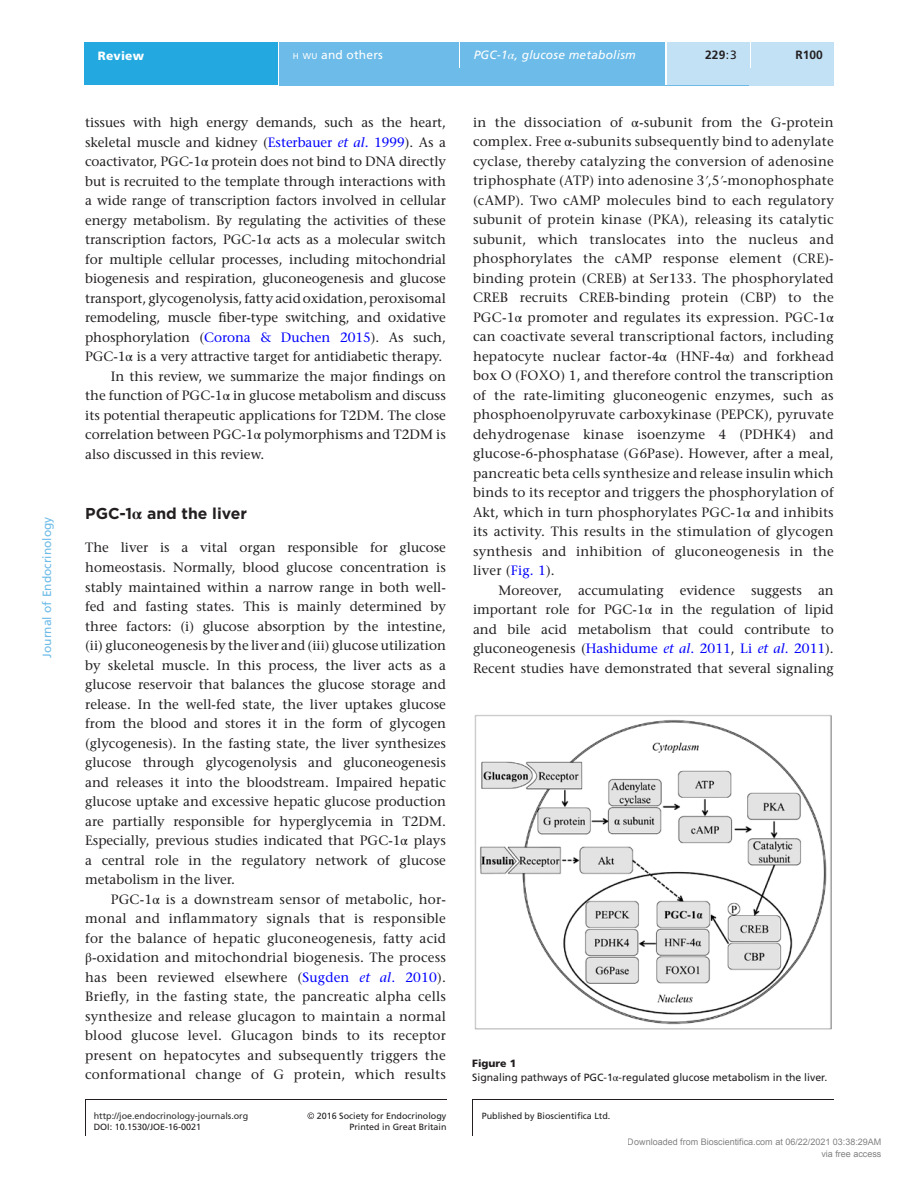
<style>
.page{position:relative;width:919px;height:1187px;background:#fff}
.page>*{position:absolute;margin:0;border:0;box-sizing:border-box;transform-origin:0 0}
.t1{font:700 15.75px "Gotham";color:#231f20}
.t2{font:500 13.5px/19.5px "Stone Serif Std";letter-spacing:-.005em;color:#231f20;text-align:justify}
.t3{font:italic 12px "Frutiger LT Std";letter-spacing:.015em;color:#fff}
.t4{font:12px "Frutiger LT Std";color:#6cbbe8}
.t5{font:12px "Frutiger LT Std";letter-spacing:.015em;color:#fff}
.t6{font:700 12px "Frutiger LT Std";color:#231f20}
.t7{font:900 12px "Frutiger LT Std";letter-spacing:.015em;color:#fff}
.t8{font:10.5px/14.7px "Frutiger LT Std";color:#231f20}
.t9{font:9px/11.2px "Frutiger LT Std";color:#231f20;text-align:right}
.t10{font:9px/12px "Arial";color:rgb(0 0 0/.5);text-align:right}
.t11{font:9px "Frutiger LT Std";color:#2f2d2e}
.s1{font-size:8.4px}
.s2{font-family:"STIX General"}
.s3{font-weight:400}
.s4{color:#00f}
.s5{font-style:italic;color:#00f}
.s6{font-family:"STIX General";font-weight:400}
.s7{font-weight:900}
</style>
<div class="page">
<div style="left:84px;top:43px;width:194px;height:42px;background:#23a9e0"></div>
<div style="left:279px;top:51px;width:554px;height:34px;background:#6cbbe8"></div>
<div style="left:279px;top:43px;width:180px;height:8px;background:#6cbbe8"></div>
<svg style="left:459px;top:51px;width:1px;height:17px"></svg>
<div style="left:460px;top:43px;width:205px;height:42px;background:#6cbbe8"></div>
<hr style="left:665px;top:43px;width:2px;height:42px;background:#fff">
<div style="left:667px;top:43px;width:82px;height:42px;background:#c2e1f5"></div>
<div style="left:749px;top:68px;width:84px;height:17px;background:#c2e1f5"></div>
<hr style="left:749px;top:43px;width:2px;height:25px;background:#fff">
<div style="left:751px;top:43px;width:82px;height:25px;background:#c2e1f5"></div>
<hr style="left:85px;top:1099px;width:1px;height:36px;background:#231f20">
<hr style="left:472px;top:1099px;width:1px;height:36px;background:#231f20">
<hr style="left:85px;top:1099px;width:362px;height:1px;background:#231f20">
<svg style="left:307px;top:1112px;width:7px;height:6px"></svg>
<hr style="left:472px;top:1099px;width:362px;height:1px;background:#231f20">
<img style="left:474px;top:715px;width:357px;height:314px">
<p class="t4" style="left:40px;top:657px;width:142px;rotate:-90deg">Journal of Endocrinology</p>
<p class="t7" style="left:98px;top:48px;width:48px">Review</p>
<p class="t5" style="left:293px;top:48px;width:91px"><span class="s1">h wu</span> and others</p>
<p class="t3" style="left:473px;top:48px;width:164px">PGC-1<span class="s2">α</span>, glucose metabolism</p>
<p class="t6" style="left:705px;top:48px;width:33px">229<span class="s3">:3</span></p>
<p class="t6" style="left:795px;top:48px;width:29px">R100</p>
<p class="t2" style="left:85px;top:113px;width:362px">tissues with high energy demands, such as the heart,</p>
<p class="t2" style="left:85px;top:132px;width:362px">skeletal muscle and kidney (<span class="s4">Esterbauer</span> <span class="s5">et al</span><span class="s4">. 1999</span>). As a</p>
<p class="t2" style="left:85px;top:151px;width:362px">coactivator, PGC-1<span class="s6">α</span> protein does not bind to DNA directly</p>
<p class="t2" style="left:85px;top:171px;width:362px">but is recruited to the template through interactions with</p>
<p class="t2" style="left:85px;top:190px;width:362px">a wide range of transcription factors involved in cellular</p>
<p class="t2" style="left:85px;top:210px;width:362px">energy metabolism. By regulating the activities of these</p>
<p class="t2" style="left:85px;top:229px;width:362px">transcription factors, PGC-1<span class="s6">α</span> acts as a molecular switch</p>
<p class="t2" style="left:85px;top:249px;width:362px">for multiple cellular processes, including mitochondrial</p>
<p class="t2" style="left:85px;top:268px;width:362px">biogenesis and respiration, gluconeogenesis and glucose</p>
<p class="t2" style="left:85px;top:288px;width:362px">transport, glycogenolysis, fatty acid oxidation, peroxisomal</p>
<p class="t2" style="left:85px;top:307px;width:362px">remodeling, muscle fiber-type switching, and oxidative</p>
<p class="t2" style="left:85px;top:327px;width:362px">phosphorylation (<span class="s4">Corona &amp; Duchen 2015</span>). As such,</p>
<p class="t2" style="left:85px;top:346px;width:359px">PGC-1<span class="s6">α</span> is a very attractive target for antidiabetic therapy.</p>
<p class="t2" style="left:111px;top:366px;width:337px">In this review, we summarize the major findings on</p>
<p class="t2" style="left:85px;top:385px;width:362px">the function of PGC-1<span class="s6">α</span> in glucose metabolism and discuss</p>
<p class="t2" style="left:85px;top:405px;width:362px">its potential therapeutic applications for T2DM. The close</p>
<p class="t2" style="left:85px;top:424px;width:362px">correlation between PGC-1<span class="s6">α</span> polymorphisms and T2DM is</p>
<p class="t2" style="left:85px;top:444px;width:180px">also discussed in this review.</p>
<p class="t1" style="left:85px;top:502px;width:163px">PGC-1<span class="s2">α</span> and the liver</p>
<p class="t2" style="left:85px;top:538px;width:362px">The liver is a vital organ responsible for glucose homeostasis. Normally, blood glucose concentration is stably maintained within a narrow range in both well&shy;fed and fasting states. This is mainly determined by three factors: (i) glucose absorption by the intestine, (ii) gluconeogenesis by the liver and (iii) glucose utilization by skeletal muscle. In this process, the liver acts as a glucose reservoir that balances the glucose storage and release. In the well-fed state, the liver uptakes glucose from the blood and stores it in the form of glycogen (glycogenesis). In the fasting state, the liver synthesizes glucose through glycogenolysis and gluconeogenesis and releases it into the bloodstream. Impaired hepatic glucose uptake and excessive hepatic glucose production are partially responsible for hyperglycemia in T2DM.<br>Especially, previous studies indicated that PGC-1<span class="s6">α</span> plays a central role in the regulatory network of glucose metabolism in the liver.</p>
<p class="t2" style="left:85px;top:889px;width:362px;text-indent:26px">PGC-1<span class="s6">α</span> is a downstream sensor of metabolic, hor&shy;monal and inflammatory signals that is responsible for the balance of hepatic gluconeogenesis, fatty acid <span class="s6">β</span>-oxidation and mitochondrial biogenesis. The process has been reviewed elsewhere (<span class="s4">Sugden</span> <span class="s5">et al</span><span class="s4">. 2010</span>).<br>Briefly, in the fasting state, the pancreatic alpha cells synthesize and release glucagon to maintain a normal blood glucose level. Glucagon binds to its receptor present on hepatocytes and subsequently triggers the conformational change of G protein, which results</p>
<p class="t2" style="left:473px;top:112px;width:362px">in the dissociation of <span class="s6">α</span>-subunit from the G-protein complex. Free <span class="s6">α</span>-subunits subsequently bind to adenylate cyclase, thereby catalyzing the conversion of adenosine triphosphate (ATP) into adenosine 3<span class="s6">ʹ</span>,5<span class="s6">ʹ</span>-monophosphate (cAMP). Two cAMP molecules bind to each regulatory subunit of protein kinase (PKA), releasing its catalytic subunit, which translocates into the nucleus and phosphorylates the cAMP response element (CRE)- binding protein (CREB) at Ser133. The phosphorylated CREB recruits CREB-binding protein (CBP) to the PGC-1<span class="s6">α</span> promoter and regulates its expression. PGC-1<span class="s6">α </span>can coactivate several transcriptional factors, including hepatocyte nuclear factor-4<span class="s6">α</span> (HNF-4<span class="s6">α</span>) and forkhead box O (FOXO) 1, and therefore control the transcription of the rate-limiting gluconeogenic enzymes, such as phosphoenolpyruvate carboxykinase (PEPCK), pyruvate dehydrogenase kinase isoenzyme 4 (PDHK4) and glucose-6-phosphatase (G6Pase). However, after a meal, pancreatic beta cells synthesize and release insulin which binds to its receptor and triggers the phosphorylation of Akt, which in turn phosphorylates PGC-1<span class="s6">α</span> and inhibits its activity. This results in the stimulation of glycogen synthesis and inhibition of gluconeogenesis in the liver (<span class="s4">Fig. 1</span>).</p>
<p class="t2" style="left:473px;top:580px;width:362px;text-indent:26px">Moreover, accumulating evidence suggests an important role for PGC-1<span class="s6">α</span> in the regulation of lipid and bile acid metabolism that could contribute to gluconeogenesis (<span class="s4">Hashidume</span> <span class="s5">et al</span><span class="s4">. 2011</span>, <span class="s4">Li</span> <span class="s5">et al</span><span class="s4">. 2011</span>).<br>Recent studies have demonstrated that several signaling</p>
<p class="t8" style="left:472px;top:1055px;width:356px"><span class="s7">Figure 1<br></span>Signaling pathways of PGC-1<span class="s2">α</span>-regulated glucose metabolism in the liver.</p>
<p class="t11" style="left:94px;top:1110px;width:156px">http://joe.endocrinology-journals.org</p>
<p class="t9" style="left:317px;top:1110px;width:131px">2016 Society for Endocrinology<br>Printed in Great Britain</p>
<p class="t9" style="left:481px;top:1110px;width:130px">Published by Bioscientifica Ltd.</p>
<p class="t9" style="left:94px;top:1121px;width:109px">DOI: 10.1530/JOE-16-0021</p>
<p class="t10" style="left:627px;top:1135px;width:255px">Downloaded from Bioscientifica.com at 06/22/2021 03:38:29AM via free access</p>
</div>
